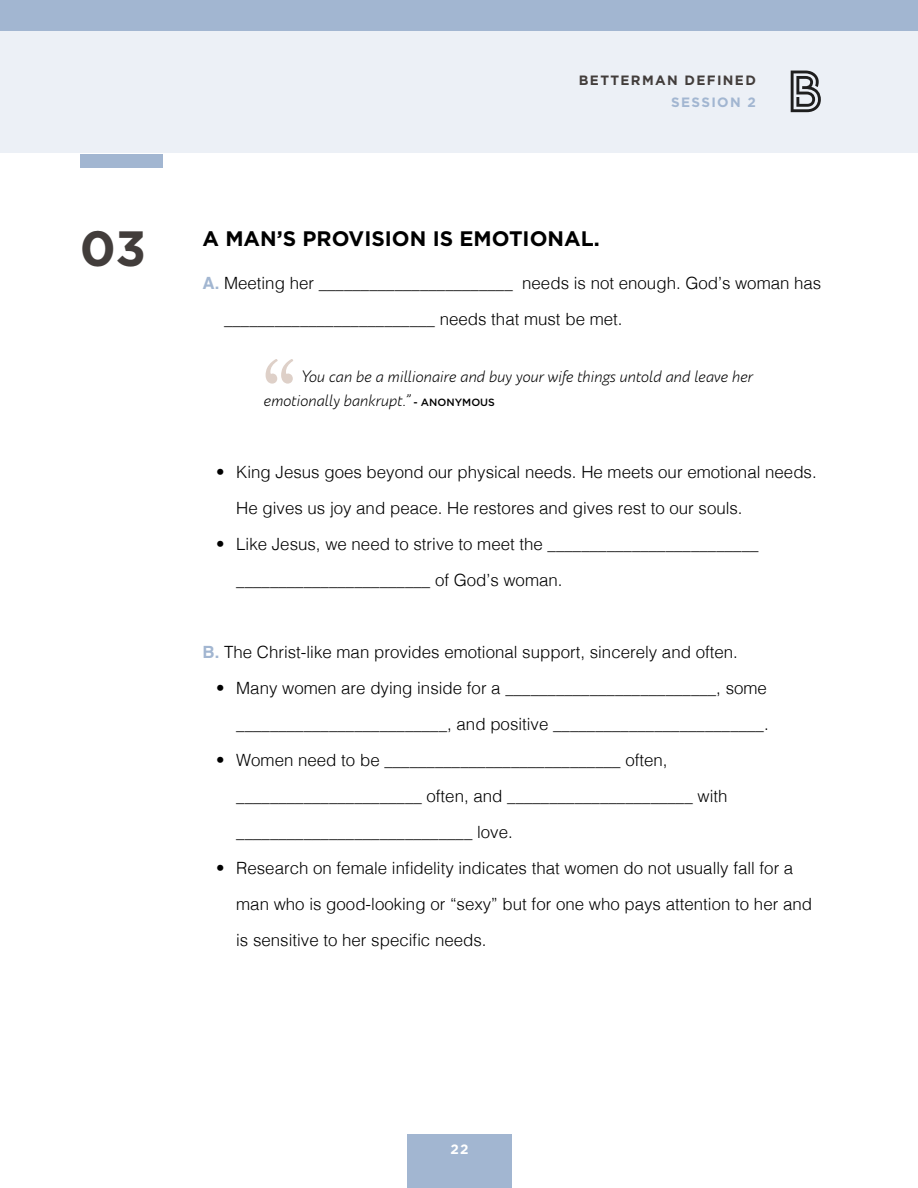
<style>
.page{position:relative;width:918px;height:1188px;background:#fff}
.page>*{position:absolute;margin:0;border:0;box-sizing:border-box;transform-origin:0 0}
.t1{font:86.4px "Hoefler Text";color:#ded0c8}
.t2{font:700 49.5px "Gotham";color:#423d3b}
.t3{font:700 21px "Gotham";color:#000}
.t4{font:300 16.8px/36px "Helvetica";color:#000}
.t5{font:italic 300 16.5px/24px "Circe";color:#000}
.t6{font:700 13.5px "Gotham";letter-spacing:.1em;color:#423d3b}
.t7{font:700 13.5px "Gotham";letter-spacing:.1em;color:#a2b6d1}
.t8{font:700 13.5px "Gotham";color:#fff}
.s1{font-weight:700;color:#a2b6d1}
.s2{font-family:"Gotham";font-weight:500;font-style:normal;font-size:10.5px}
</style>
<div class="page">
<div style="left:80px;top:154px;width:82px;height:14px;background:#a2b6d1"></div>
<div style="left:0;top:0;width:918px;height:153px;background:#ecf0f6"></div>
<svg style="left:791px;top:71px;width:30px;height:41px"></svg>
<div style="left:0;top:0;width:918px;height:30px;background:#a2b6d1"></div>
<div style="left:407px;top:1134px;width:105px;height:54px;background:#a2b6d1"></div>
<hr style="left:917px;top:0;width:1px;height:153px;background:#ecf0f6">
<h2 class="t2" style="left:80px;top:215px;width:68px">03</h2>
<p class="t6" style="left:579px;top:71px;width:179px">BETTERMAN DEFINED</p>
<p class="t7" style="left:671px;top:93px;width:86px">SESSION 2</p>
<p class="t3" style="left:202px;top:225px;width:399px">A MAN’S PROVISION IS EMOTIONAL.</p>
<p class="t4" style="left:224px;top:264px;width:599px;text-indent:-22px"><span class="s1">A.</span> Meeting her _______________________ needs is not enough. God’s woman has _________________________ needs that must be met.</p>
<h1 class="t1" style="left:263px;top:340px;width:35px">“</h1>
<p class="t5" style="left:263px;top:365px;width:491px;text-indent:37px">You can be a millionaire and buy your wife things untold and leave her emotionally bankrupt.” <span class="s2">- ANONYMOUS</span></p>
<p class="t4" style="left:236px;top:453px;width:582px;text-indent:-20px">• King Jesus goes beyond our physical needs. He meets our emotional needs.<br>He gives us joy and peace. He restores and gives rest to our souls.</p>
<p class="t4" style="left:236px;top:525px;width:524px;text-indent:-20px">• Like Jesus, we need to strive to meet the _________________________ _______________________ of God’s woman.</p>
<p class="t4" style="left:202px;top:633px;width:537px"><span class="s1">B.</span> The Christ-like man provides emotional support, sincerely and often.</p>
<p class="t4" style="left:216px;top:669px;width:554px;text-align:right">• Many women are dying inside for a _________________________, some _________________________, and positive _________________________.</p>
<p class="t4" style="left:236px;top:741px;width:493px;text-indent:-20px">• Women need to be ____________________________ often, ______________________ often, and ______________________ with ____________________________ love.</p>
<p class="t4" style="left:236px;top:849px;width:577px;text-indent:-20px">• Research on female infidelity indicates that women do not usually fall for a man who is good-looking or “sexy” but for one who pays attention to her and is sensitive to her specific needs.</p>
<p class="t8" style="left:450px;top:1140px;width:20px">22</p>
</div>
